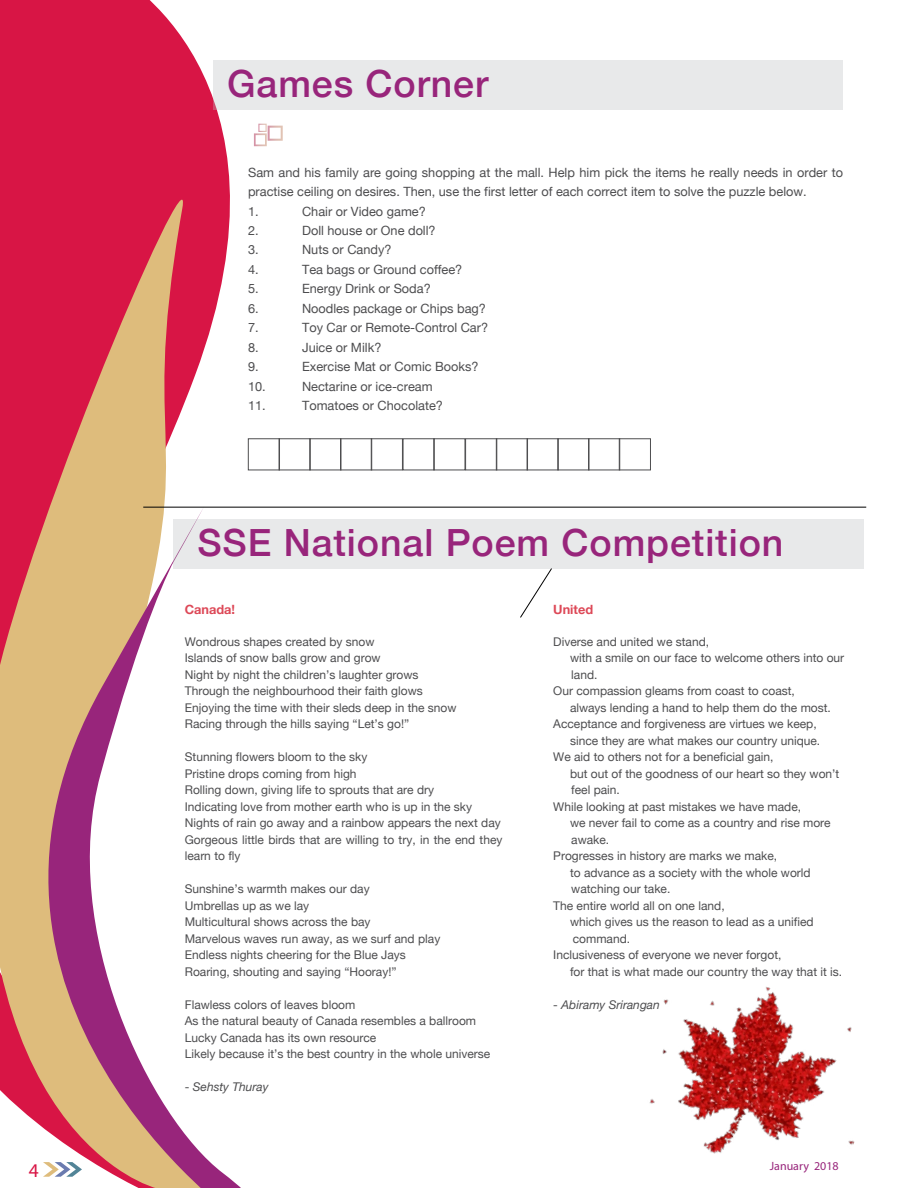
<style>
.page{position:relative;width:918px;height:1188px;background:#fff}
.page>*{position:absolute;margin:0;border:0;box-sizing:border-box;transform-origin:0 0}
.t1{font:500 37.5px "Helvetica Neue";letter-spacing:.025em;color:#98257b}
.t2{font:19.5px "Myriad Pro";color:#d81545}
.t3{font:12.75px/19.5px "Helvetica Neue";color:#4d4d4f}
.t4{font:700 12.75px "Helvetica Neue";color:#dd4857}
.t5{font:12px/16.5px "Helvetica Neue";color:#4d4d4f}
.t6{font:italic 12px "Helvetica Neue";color:#4d4d4f}
.t7{font:12px "Myriad Pro";color:#98257b}
.s1{font-style:normal}
</style>
<div class="page">
<svg style="left:0;top:0;width:306px;height:520px;fill:#d81545"></svg>
<svg style="left:0;top:130px;width:297px;height:390px;fill:#d81545"></svg>
<svg style="left:0;top:374px;width:294px;height:814px"></svg>
<svg style="left:520px;top:569px;width:32px;height:49px"></svg>
<hr style="left:143px;top:507px;width:723px;height:1px;background:#000">
<svg style="left:254px;top:124px;width:29px;height:22px"></svg>
<div style="left:213px;top:60px;width:630px;height:49px;background:#e8e9ea"></div>
<div style="left:174px;top:520px;width:690px;height:49px;background:#e8e9ea"></div>
<div style="left:248px;top:438px;width:32px;height:32px;border:1px solid #4d4d4f"></div>
<div style="left:371px;top:438px;width:32px;height:32px;border:1px solid #4d4d4f"></div>
<div style="left:527px;top:438px;width:32px;height:32px;border:1px solid #4d4d4f"></div>
<div style="left:309px;top:438px;width:32px;height:32px;border:1px solid #4d4d4f"></div>
<div style="left:433px;top:438px;width:32px;height:32px;border:1px solid #4d4d4f"></div>
<div style="left:588px;top:438px;width:32px;height:32px;border:1px solid #4d4d4f"></div>
<div style="left:279px;top:438px;width:32px;height:32px;border:1px solid #4d4d4f"></div>
<div style="left:403px;top:438px;width:32px;height:32px;border:1px solid #4d4d4f"></div>
<div style="left:558px;top:438px;width:31px;height:32px;border:1px solid #4d4d4f"></div>
<div style="left:340px;top:438px;width:32px;height:32px;border:1px solid #4d4d4f"></div>
<div style="left:496px;top:438px;width:32px;height:32px;border:1px solid #4d4d4f"></div>
<div style="left:465px;top:438px;width:32px;height:32px;border:1px solid #4d4d4f"></div>
<div style="left:619px;top:438px;width:32px;height:32px;border:1px solid #4d4d4f"></div>
<img style="left:649px;top:987px;width:206px;height:167px">
<h2 class="t2" style="left:29px;top:1158px;width:12px">4</h2>
<h1 class="t1" style="left:227px;top:53px;width:263px">Games Corner</h1>
<p class="t3" style="left:248px;top:163px;width:597px">Sam and his family are going shopping at the mall. Help him pick the items he really needs in order to practise ceiling on desires. Then, use the first letter of each correct item to solve the puzzle below.<br>1.</p>
<p class="t3" style="left:302px;top:202px;width:125px">Chair or Video game?</p>
<p class="t3" style="left:248px;top:221px;width:12px">2.</p>
<p class="t3" style="left:302px;top:221px;width:135px">Doll house or One doll?</p>
<p class="t3" style="left:248px;top:241px;width:12px">3.</p>
<p class="t3" style="left:302px;top:241px;width:91px">Nuts or Candy?</p>
<p class="t3" style="left:248px;top:260px;width:12px">4.</p>
<p class="t3" style="left:302px;top:260px;width:162px">Tea bags or Ground coffee?</p>
<p class="t3" style="left:248px;top:280px;width:12px">5.</p>
<p class="t3" style="left:302px;top:280px;width:130px">Energy Drink or Soda?</p>
<p class="t3" style="left:248px;top:299px;width:12px">6.</p>
<p class="t3" style="left:302px;top:299px;width:185px">Noodles package or Chips bag?</p>
<p class="t3" style="left:248px;top:319px;width:12px">7.</p>
<p class="t3" style="left:302px;top:319px;width:188px">Toy Car or Remote-Control Car?</p>
<p class="t3" style="left:248px;top:338px;width:12px">8.</p>
<p class="t3" style="left:302px;top:338px;width:81px">Juice or Milk?</p>
<p class="t3" style="left:248px;top:358px;width:12px">9.</p>
<p class="t3" style="left:302px;top:358px;width:178px">Exercise Mat or Comic Books?</p>
<p class="t3" style="left:248px;top:377px;width:19px">10.</p>
<p class="t3" style="left:302px;top:377px;width:132px">Nectarine or ice-cream</p>
<p class="t3" style="left:248px;top:397px;width:19px">11.</p>
<p class="t3" style="left:302px;top:397px;width:142px">Tomatoes or Chocolate?</p>
<h1 class="t1" style="left:197px;top:513px;width:588px">SSE National Poem Competition</h1>
<p class="t4" style="left:185px;top:600px;width:52px">Canada!</p>
<p class="t5" style="left:185px;top:634px;width:273px">Wondrous shapes created by snow<br>Islands of snow balls grow and grow<br>Night by night the children’s laughter grows Through the neighbourhood their faith glows Enjoying the time with their sleds deep in the snow Racing through the hills saying “Let’s go!”</p>
<p class="t5" style="left:185px;top:750px;width:319px">Stunning flowers bloom to the sky<br>Pristine drops coming from high<br>Rolling down, giving life to sprouts that are dry<br>Indicating love from mother earth who is up in the sky Nights of rain go away and a rainbow appears the next day Gorgeous little birds that are willing to try, in the end they learn to fly</p>
<p class="t5" style="left:185px;top:882px;width:257px">Sunshine’s warmth makes our day<br>Umbrellas up as we lay<br>Multicultural shows across the bay<br>Marvelous waves run away, as we surf and play Endless nights cheering for the Blue Jays Roaring, shouting and saying “Hooray!”</p>
<p class="t5" style="left:185px;top:997px;width:307px">Flawless colors of leaves bloom<br>As the natural beauty of Canada resembles a ballroom Lucky Canada has its own resource<br>Likely because it’s the best country in the whole universe</p>
<p class="t6" style="left:185px;top:1078px;width:85px"><span class="s1">-</span> Sehsty Thuray</p>
<p class="t4" style="left:553px;top:600px;width:41px">United</p>
<p class="t5" style="left:553px;top:634px;width:157px">Diverse and united we stand,</p>
<p class="t5" style="left:570px;top:651px;width:276px">with a smile on our face to welcome others into our</p>
<p class="t5" style="left:571px;top:667px;width:28px">land.</p>
<p class="t5" style="left:553px;top:684px;width:243px">Our compassion gleams from coast to coast,</p>
<p class="t5" style="left:570px;top:700px;width:262px">always lending a hand to help them do the most.</p>
<p class="t5" style="left:553px;top:717px;width:265px">Acceptance and forgiveness are virtues we keep,</p>
<p class="t5" style="left:570px;top:733px;width:252px">since they are what makes our country unique.</p>
<p class="t5" style="left:553px;top:750px;width:222px">We aid to others not for a beneficial gain,</p>
<p class="t5" style="left:570px;top:766px;width:271px">but out of the goodness of our heart so they won’t</p>
<p class="t5" style="left:571px;top:783px;width:50px">feel pain.</p>
<p class="t5" style="left:553px;top:799px;width:249px">While looking at past mistakes we have made,</p>
<p class="t5" style="left:570px;top:816px;width:262px">we never fail to come as a country and rise more</p>
<p class="t5" style="left:571px;top:832px;width:39px">awake.</p>
<p class="t5" style="left:553px;top:849px;width:225px">Progresses in history are marks we make,</p>
<p class="t5" style="left:570px;top:865px;width:242px">to advance as a society with the whole world</p>
<p class="t5" style="left:571px;top:882px;width:101px">watching our take.</p>
<p class="t5" style="left:553px;top:898px;width:173px">The entire world all on one land,</p>
<p class="t5" style="left:570px;top:915px;width:245px">which gives us the reason to lead as a unified</p>
<p class="t5" style="left:573px;top:931px;width:59px">command.</p>
<p class="t5" style="left:553px;top:948px;width:230px">Inclusiveness of everyone we never forgot,</p>
<p class="t5" style="left:570px;top:964px;width:274px">for that is what made our country the way that it is.</p>
<p class="t6" style="left:553px;top:996px;width:108px"><span class="s1">-</span> Abiramy Srirangan</p>
<p class="t7" style="left:770px;top:1159px;width:70px">January 2018</p>
</div>
